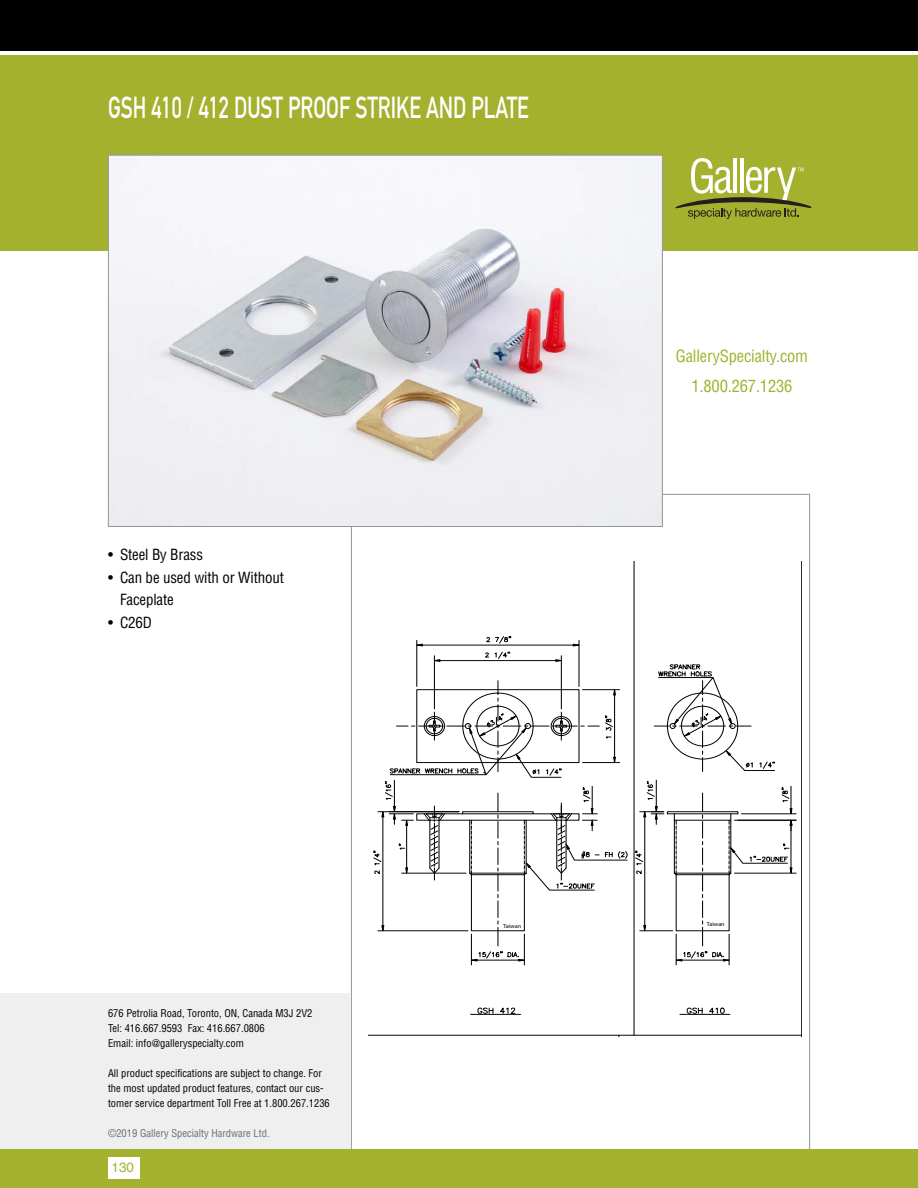
<style>
.page{position:relative;width:918px;height:1188px;background:#fff}
.page>*{position:absolute;margin:0;border:0;box-sizing:border-box;transform-origin:0 0}
.t1{font:700 30px "DIN Alternate";color:#fff;scale:.7 1}
.t2{font:condensed 16.5px/30px "Helvetica";letter-spacing:-.01em;color:#a3b12e;text-align:center}
.t3{font:condensed 15px/22.5px "Helvetica";letter-spacing:-.01em;color:#000}
.t4{font:13.5px "Helvetica";color:#a3b12e}
.t5{font:condensed 10.5px/15px "Helvetica";color:#000}
.t6{font:condensed 10.5px "Helvetica";color:#6d6e71}
.t7{font:5.85px "Myriad Pro";color:#000;scale:1.07 1}
</style>
<div class="page">
<div style="left:351px;top:494px;width:459px;height:668px;background:#fff;border:1px solid #939598"></div>
<div style="left:0;top:0;width:918px;height:51px;background:#000"></div>
<div style="left:0;top:56px;width:918px;height:195px;background:#a3b12e"></div>
<img style="left:110px;top:157px;width:551px;height:368px">
<svg style="left:368px;top:562px;width:434px;height:475px"></svg>
<hr style="left:368px;top:1035px;width:434px;height:1px;background:#000">
<svg style="left:674px;top:1031px;width:29px;height:6px"></svg>
<svg style="left:710px;top:1032px;width:20px;height:5px"></svg>
<hr style="left:634px;top:562px;width:1px;height:473px;background:#000">
<svg style="left:373px;top:681px;width:255px;height:356px"></svg>
<hr style="left:471px;top:1014px;width:50px;height:1px;background:#000">
<svg style="left:687px;top:1008px;width:16px;height:6px"></svg>
<svg style="left:709px;top:1007px;width:16px;height:7px"></svg>
<hr style="left:680px;top:1014px;width:50px;height:1px;background:#000">
<div style="left:0;top:994px;width:351px;height:173px;background:#efeff0"></div>
<div style="left:0;top:1149px;width:918px;height:39px;background:#a3b12e"></div>
<svg style="left:675px;top:158px;width:137px;height:61px"></svg>
<div style="left:108px;top:1157px;width:32px;height:21px;background:#fff"></div>
<h1 class="t1" style="left:108px;top:84px;width:603px">GSH 410 / 412 DUST PROOF STRIKE AND PLATE</h1>
<h3 class="t3" style="left:108px;top:543px;width:97px">• Steel By Brass</h3>
<h3 class="t3" style="left:120px;top:566px;width:165px;text-indent:-12px">• Can be used with or Without<br>Faceplate</h3>
<h3 class="t3" style="left:108px;top:611px;width:46px">• C26D</h3>
<h2 class="t2" style="left:676px;top:341px;width:134px">GallerySpecialty.com<br>1.800.267.1236</h2>
<p class="t5" style="left:108px;top:1005px;width:206px">676 Petrolia Road, Toronto, ON, Canada M3J 2V2<br>Tel: 416.667.9593 Fax: 416.667.0806<br>Email: info@galleryspecialty.com</p>
<p class="t5" style="left:108px;top:1065px;width:223px">All product specifications are subject to change. For the most updated product features, contact our cus&shy;tomer service department Toll Free at 1.800.267.1236</p>
<p class="t6" style="left:108px;top:1126px;width:163px">©2019 Gallery Specialty Hardware Ltd.</p>
<p class="t4" style="left:112px;top:1157px;width:24px">130</p>
<p class="t7" style="left:503px;top:922px;width:18px">Taiwan</p>
<p class="t7" style="left:707px;top:921px;width:18px">Taiwan</p>
</div>
